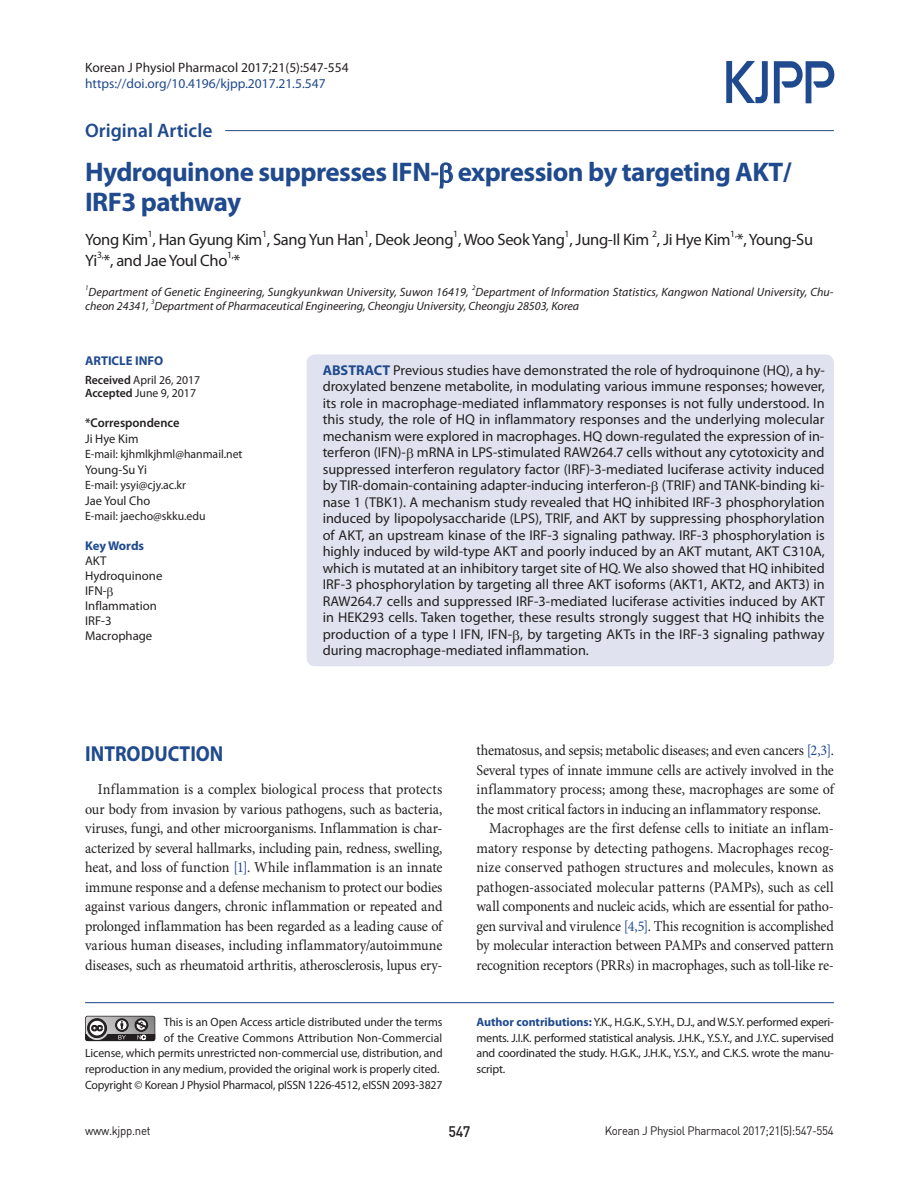
<style>
.page{position:relative;width:919px;height:1191px;background:#fff}
.page>*{position:absolute;margin:0;border:0;box-sizing:border-box;transform-origin:0 0}
.t1{font:700 27px/30px "Myriad Pro";letter-spacing:-.02em;color:#204a8e}
.t2{font:700 21.75px "Myriad Pro";color:#204a8e;scale:.9 1}
.t3{font:600 19.5px "Myriad Pro";color:#204a8e}
.t4{font:16.5px "Myriad Pro";letter-spacing:-.02em;color:#231f20}
.t5{font:15px/19.5px "Minion Pro";letter-spacing:-.01em;color:#231f20;text-align:justify;scale:.94 1}
.t6{font:15px "Minion Pro";letter-spacing:.01em;color:#231f20;scale:.94 1}
.t7{font:15px "Dinmed";color:#231f20;scale:.95 1}
.t8{font:14.25px/16.5px "Myriad Pro";color:#231f20;text-align:justify}
.t9{font:13.5px "Myriad Pro";color:#204a8e}
.t10{font:13.5px "Myriad Pro";color:#231f20}
.t11{font:12.75px/15px "Myriad Pro";color:#231f20}
.t12{font:700 12.75px "Myriad Pro";color:#204a8e}
.t13{font:600 12.75px "Myriad Pro";color:#231f20}
.t14{font:12px/15.8px "Myriad Pro";letter-spacing:-.005em;color:#231f20;text-align:justify}
.t15{font:italic 12px "Myriad Pro";letter-spacing:.005em;color:#231f20}
.t16{font:12px "Dinreg";letter-spacing:-.025em;color:#231f20;scale:.95 1}
.t17{font:9.6px "Myriad Pro";color:#231f20}
.t18{font:italic 7.05px "Myriad Pro";color:#231f20}
.s1{font-weight:600}
.s2{font-weight:700;color:#204a8e}
.s3{color:#204a8e}
</style>
<div class="page">
<hr style="left:85px;top:1002px;width:748px;height:1px;background:#204a8e">
<svg style="left:85px;top:1015px;width:70px;height:26px"></svg>
<hr style="left:225px;top:130px;width:608px;height:1px;background:#204a8e">
<svg style="left:726px;top:61px;width:108px;height:42px"></svg>
<div style="left:306px;top:354px;width:527px;height:312px;background:#e0e3ef;border-radius:9px"></div>
<svg style="left:439px;top:162px;width:14px;height:27px"></svg>
<p class="t10" style="left:85px;top:59px;width:265px">Korean J Physiol Pharmacol 2017;21(5):547-554</p>
<p class="t9" style="left:85px;top:76px;width:242px">https://doi.org/10.4196/kjpp.2017.21.5.547</p>
<h3 class="t3" style="left:85px;top:118px;width:129px">Original Article</h3>
<h1 class="t1" style="left:85px;top:156px;width:708px">Hydroquinone suppresses IFN- expression by targeting AKT/<br>IRF3 pathway</h1>
<p class="t4" style="left:85px;top:229px;width:565px">Yong Kim , Han Gyung Kim , Sang Yun Han , Deok Jeong , Woo Seok Yang , Jung-Il Kim</p>
<p class="t17" style="left:148px;top:228px;width:6px">1</p>
<p class="t17" style="left:262px;top:228px;width:6px">1</p>
<p class="t17" style="left:364px;top:228px;width:6px">1</p>
<p class="t17" style="left:453px;top:228px;width:6px">1</p>
<p class="t17" style="left:564px;top:228px;width:6px">1</p>
<p class="t17" style="left:652px;top:228px;width:6px">2</p>
<p class="t4" style="left:656px;top:229px;width:158px">, Ji Hye Kim *, Young-Su</p>
<p class="t17" style="left:730px;top:228px;width:8px">1,</p>
<p class="t17" style="left:97px;top:249px;width:8px">3,</p>
<p class="t17" style="left:227px;top:249px;width:8px">1,</p>
<p class="t4" style="left:85px;top:250px;width:157px">Yi *, and Jae Youl Cho *</p>
<p class="t18" style="left:85px;top:283px;width:5px">1</p>
<p class="t15" style="left:89px;top:284px;width:381px">Department of Genetic Engineering, Sungkyunkwan University, Suwon 16419,</p>
<p class="t18" style="left:472px;top:283px;width:5px">2</p>
<p class="t15" style="left:475px;top:284px;width:359px">Department of Information Statistics, Kangwon National University, Chu-</p>
<p class="t15" style="left:85px;top:299px;width:65px">cheon 24341,</p>
<p class="t18" style="left:151px;top:298px;width:5px">3</p>
<p class="t15" style="left:154px;top:299px;width:426px">Department of Pharmaceutical Engineering, Cheongju University, Cheongju 28503, Korea</p>
<p class="t12" style="left:85px;top:352px;width:79px">ARTICLE INFO</p>
<p class="t14" style="left:85px;top:373px;width:117px;line-height:13.5px"><span class="s1">Received</span> April 26, 2017<br><span class="s1">Accepted</span> June 9, 2017</p>
<p class="t13" style="left:85px;top:415px;width:96px">*Correspondence</p>
<p class="t11" style="left:85px;top:431px;width:55px">Ji Hye Kim</p>
<p class="t14" style="left:85px;top:446px;width:159px">E-mail: kjhmlkjhml@hanmail.net</p>
<p class="t11" style="left:85px;top:462px;width:63px">Young-Su Yi</p>
<p class="t14" style="left:85px;top:477px;width:102px">E-mail: ysyi@cjy.ac.kr</p>
<p class="t11" style="left:85px;top:492px;width:67px">Jae Youl Cho</p>
<p class="t14" style="left:85px;top:507px;width:122px">E-mail: jaecho@skku.edu</p>
<p class="t12" style="left:85px;top:538px;width:61px">Key Words</p>
<p class="t11" style="left:85px;top:553px;width:79px">AKT<br>Hydroquinone<br>IFN-<br>Inflammation<br>IRF-3<br>Macrophage</p>
<p class="t8" style="left:322px;top:361px;width:503px"><span class="s2">ABSTRACT</span> Previous studies have demonstrated the role of hydroquinone (HQ), a hy&shy;droxylated benzene metabolite, in modulating various immune responses; however, its role in macrophage-mediated inflammatory responses is not fully understood. In this study, the role of HQ in inflammatory responses and the underlying molecular mechanism were explored in macrophages. HQ down-regulated the expression of in&shy;terferon (IFN)- mRNA in LPS-stimulated RAW264.7 cells without any cytotoxicity and suppressed interferon regulatory factor (IRF)-3-mediated luciferase activity induced by TIR-domain-containing adapter-inducing interferon- (TRIF) and TANK-binding ki&shy;nase 1 (TBK1). A mechanism study revealed that HQ inhibited IRF-3 phosphorylation induced by lipopolysaccharide (LPS), TRIF, and AKT by suppressing phosphorylation of AKT, an upstream kinase of the IRF-3 signaling pathway. IRF-3 phosphorylation is highly induced by wild-type AKT and poorly induced by an AKT mutant, AKT C310A, which is mutated at an inhibitory target site of HQ. We also showed that HQ inhibited IRF-3 phosphorylation by targeting all three AKT isoforms (AKT1, AKT2, and AKT3) in RAW264.7 cells and suppressed IRF-3-mediated luciferase activities induced by AKT in HEK293 cells. Taken together, these results strongly suggest that HQ inhibits the production of a type I IFN, IFN- , by targeting AKTs in the IRF-3 signaling pathway during macrophage-mediated inflammation.</p>
<h2 class="t2" style="left:85px;top:739px;width:21px">INTRODUCT</h2>
<h2 class="t2" style="left:190px;top:739px;width:22px">ION</h2>
<p class="t5" style="left:85px;top:779px;width:382px;text-indent:13px">Inflammation is a complex biological process that protects our body from invasion by various pathogens, such as bacteria, viruses, fungi, and other microorganisms. Inflammation is char&shy;acterized by several hallmarks, including pain, redness, swelling, heat, and loss of function <span class="s3">[1]</span>. While inflammation is an innate immune response and a defense mechanism to protect our bodies against various dangers, chronic inflammation or repeated and prolonged inflammation has been regarded as a leading cause of various human diseases, including inflammatory/autoimmune diseases, such as rheumatoid arthritis, atherosclerosis, lupus ery-</p>
<p class="t14" style="left:85px;top:1013px;width:359px;text-align:right">This is an Open Access article distributed under the terms<br>of the Creative Commons Attribution Non-Commercial<br>License, which permits unrestricted non-commercial use, distribution, and reproduction in any medium, provided the original work is properly cited.<br>Copyright © Korean J Physiol Pharmacol, pISSN 1226-4512, eISSN 2093-3827</p>
<p class="t5" style="left:476px;top:740px;width:381px">thematosus, and sepsis; metabolic diseases; and even cancers <span class="s3">[2,3]</span>.</p>
<p class="t5" style="left:476px;top:760px;width:381px">Several types of innate immune cells are actively involved in the</p>
<p class="t5" style="left:476px;top:779px;width:381px">inflammatory process; among these, macrophages are some of</p>
<p class="t5" style="left:476px;top:799px;width:368px">the most critical factors in inducing an inflammatory response.</p>
<p class="t5" style="left:489px;top:818px;width:368px">Macrophages are the first defense cells to initiate an inflam-</p>
<p class="t5" style="left:476px;top:838px;width:381px">matory response by detecting pathogens. Macrophages recog-</p>
<p class="t6" style="left:476px;top:857px;width:381px">nize conserved pathogen structures and molecules, known as</p>
<p class="t5" style="left:476px;top:877px;width:381px">pathogen-associated molecular patterns (PAMPs), such as cell</p>
<p class="t5" style="left:476px;top:896px;width:381px">wall components and nucleic acids, which are essential for patho-</p>
<p class="t5" style="left:476px;top:916px;width:381px">gen survival and virulence <span class="s3">[4,5]</span>. This recognition is accomplished</p>
<p class="t5" style="left:476px;top:935px;width:381px">by molecular interaction between PAMPs and conserved pattern</p>
<p class="t5" style="left:476px;top:955px;width:381px">recognition receptors (PRRs) in macrophages, such as toll-like re-</p>
<p class="t14" style="left:476px;top:1013px;width:359px"><span class="s2">Author contributions:</span> Y.K., H.G.K., S.Y.H., D.J., and W.S.Y. performed experi&shy;ments. J.I.K. performed statistical analysis. J.H.K., Y.S.Y., and J.Y.C. supervised and coordinated the study. H.G.K., J.H.K., Y.S.Y., and C.K.S. wrote the manu&shy;script.</p>
<p class="t16" style="left:85px;top:1123px;width:70px">www.kjpp.net</p>
<p class="t7" style="left:448px;top:1122px;width:25px">547</p>
<p class="t16" style="left:604px;top:1123px;width:243px">Korean J Physiol Pharmacol 2017;21(5):547-554</p>
</div>
